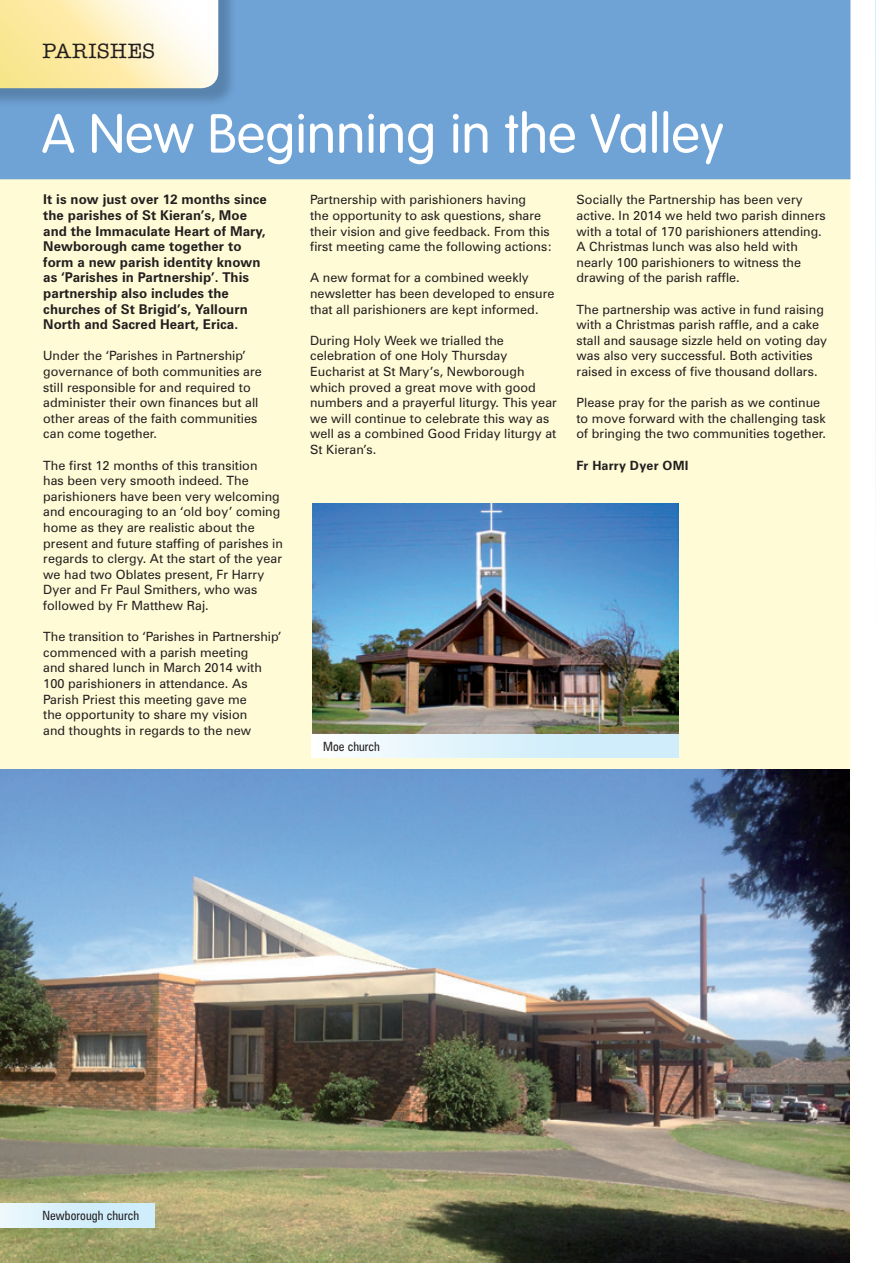
<style>
.page{position:relative;width:876px;height:1263px;background:#fff}
.page>*{position:absolute;margin:0;border:0;box-sizing:border-box;transform-origin:0 0}
.t1{font:300 54px "VAG Rounded";letter-spacing:.005em;color:#fff}
.t2{font:500 21px "American Typewriter";letter-spacing:.03em;color:#231f20}
.t3{font:700 13.5px/15.6px "Zurich BT";letter-spacing:.005em;color:#231f20}
.t4{font:12.75px/15.6px "Zurich BT";letter-spacing:.005em;color:#231f20}
.t5{font:condensed 12.75px "Zurich BT";letter-spacing:.005em;color:#231f20}
.t6{font:700 12.75px "Zurich BT";letter-spacing:.015em;color:#231f20}
</style>
<div class="page">
<svg style="left:875px;top:0;width:1px;height:505px"></svg>
<div style="left:0;top:179px;width:850px;height:1084px;background:#fffbd6"></div>
<div style="left:0;top:0;width:850px;height:179px;background:#6fa3d6"></div>
<img style="left:0;top:0;width:237px;height:107px">
<svg style="left:0;top:0;width:218px;height:88px"></svg>
<img style="left:312px;top:504px;width:366px;height:230px">
<img style="left:0;top:770px;width:849px;height:493px">
<div style="left:0;top:1203px;width:154px;height:24px;background:linear-gradient(to right,#e9f7fd,#c8ebfa)"></div>
<div style="left:312px;top:734px;width:366px;height:24px;background:linear-gradient(to right,#f8fcfe,#c5e9fa)"></div>
<h2 class="t2" style="left:42px;top:39px;width:114px">PARISHES</h2>
<h1 class="t1" style="left:42px;top:103px;width:684px">A New Beginning in the Valley</h1>
<p class="t4" style="left:310px;top:192px;width:244px">Partnership with parishioners having<br>the opportunity to ask questions, share their vision and give feedback. From this first meeting came the following actions:</p>
<p class="t4" style="left:310px;top:270px;width:246px">A new format for a combined weekly newsletter has been developed to ensure that all parishioners are kept informed.</p>
<p class="t4" style="left:310px;top:332px;width:248px">During Holy Week we trialled the celebration of one Holy Thursday Eucharist at St Mary’s, Newborough which proved a great move with good numbers and a prayerful liturgy. This year we will continue to celebrate this way as well as a combined Good Friday liturgy at St Kieran’s.</p>
<p class="t3" style="left:43px;top:192px;width:225px">It is now just over 12 months since the parishes of St Kieran’s, Moe and the Immaculate Heart of Mary,<br>Newborough came together to form a new parish identity known as ‘Parishes in Partnership’. This partnership also includes the churches of St Brigid’s, Yallourn<br>North and Sacred Heart, Erica.</p>
<p class="t4" style="left:43px;top:348px;width:220px">Under the ‘Parishes in Partnership’ governance of both communities are still responsible for and required to administer their own finances but all other areas of the faith communities can come together.</p>
<p class="t4" style="left:43px;top:457px;width:241px">The first 12 months of this transition<br>has been very smooth indeed. The parishioners have been very welcoming and encouraging to an ‘old boy’ coming home as they are realistic about the present and future staffing of parishes in regards to clergy. At the start of the year we had two Oblates present, Fr Harry Dyer and Fr Paul Smithers, who was followed by Fr Matthew Raj.</p>
<p class="t4" style="left:43px;top:629px;width:240px">The transition to ‘Parishes in Partnership’ commenced with a parish meeting<br>and shared lunch in March 2014 with 100 parishioners in attendance. As Parish Priest this meeting gave me<br>the opportunity to share my vision<br>and thoughts in regards to the new</p>
<p class="t4" style="left:576px;top:192px;width:251px">Socially the Partnership has been very active. In 2014 we held two parish dinners with a total of 170 parishioners attending.<br>A Christmas lunch was also held with nearly 100 parishioners to witness the drawing of the parish raffle.</p>
<p class="t4" style="left:576px;top:301px;width:252px">The partnership was active in fund raising with a Christmas parish raffle, and a cake stall and sausage sizzle held on voting day was also very successful. Both activities raised in excess of five thousand dollars.</p>
<p class="t4" style="left:576px;top:395px;width:251px">Please pray for the parish as we continue to move forward with the challenging task of bringing the two communities together.</p>
<p class="t6" style="left:576px;top:457px;width:113px">Fr Harry Dyer OMI</p>
<p class="t5" style="left:43px;top:1208px;width:98px">Newborough church</p>
<p class="t5" style="left:323px;top:738px;width:58px">Moe church</p>
</div>
